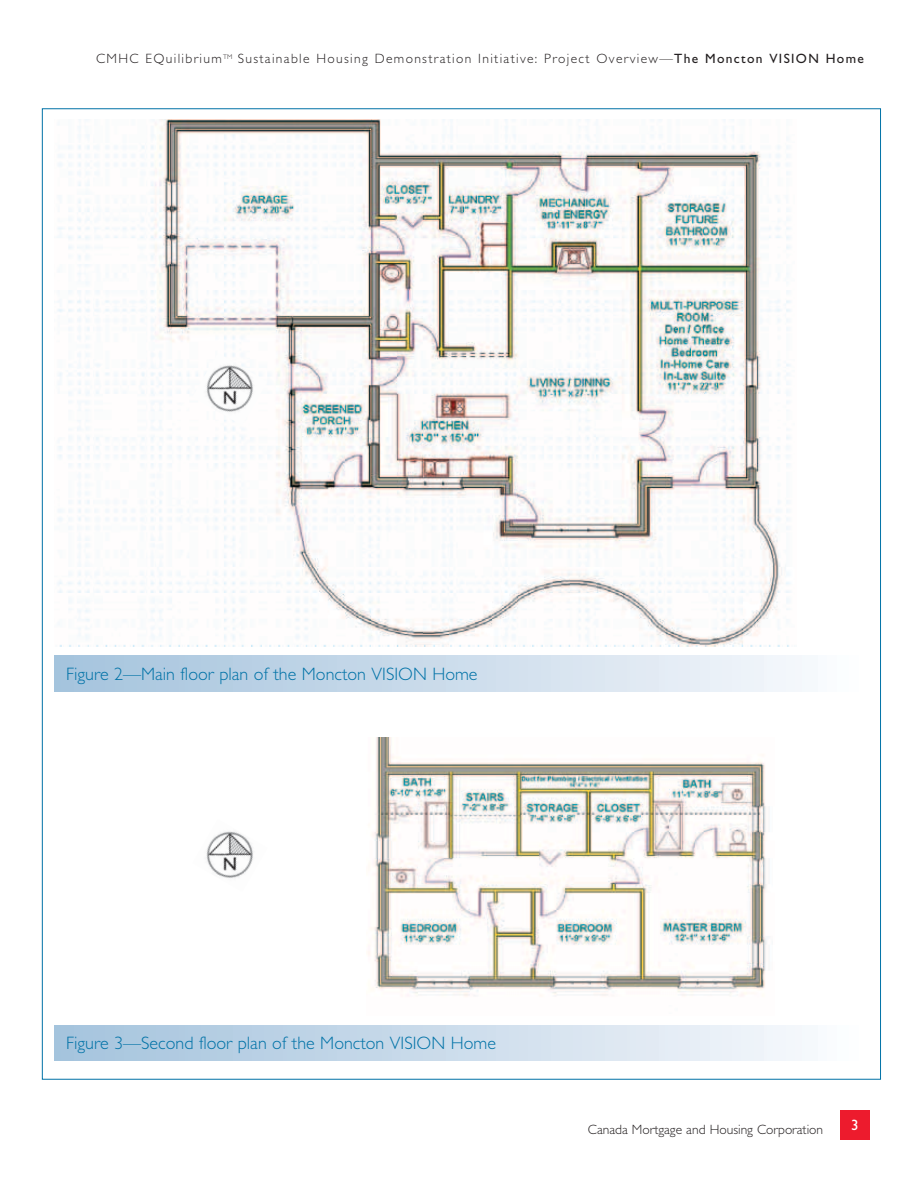
<style>
.page{position:relative;width:918px;height:1188px;background:#fff}
.page>*{position:absolute;margin:0;border:0;box-sizing:border-box;transform-origin:0 0}
.t1{font:300 18px "Gill Sans Std";color:#0072a7}
.t2{font:15px "Gill Sans Std";color:#fff}
.t3{font:300 13.5px "Gill Sans Std";letter-spacing:.1em;color:#231f20}
.t4{font:300 13.5px "Gill Sans Std";color:#231f20}
.s1{font-weight:400}
</style>
<div class="page">
<div style="left:840px;top:1111px;width:29px;height:29px;background:#ed1b2d"></div>
<img style="left:57px;top:119px;width:734px;height:527px">
<div style="left:54px;top:656px;width:811px;height:35px;background:linear-gradient(to right,#a3c2dc,#fafbfd)"></div>
<img style="left:368px;top:737px;width:399px;height:260px">
<div style="left:54px;top:1025px;width:811px;height:35px;background:linear-gradient(to right,#a3c2dc,#fafbfd)"></div>
<img style="left:192px;top:353px;width:76px;height:73px">
<img style="left:206px;top:831px;width:47px;height:47px">
<p class="t3" style="left:96px;top:51px;width:769px">CMHC EQuilibrium<sup>TM</sup> Sustainable Housing Demonstration Initiative: Project Overview—<span class="s1">The Moncton VISION Home</span></p>
<h1 class="t1" style="left:66px;top:663px;width:413px">Figure 2—Main floor plan of the Moncton VISION Home</h1>
<h1 class="t1" style="left:66px;top:1033px;width:431px">Figure 3—Second floor plan of the Moncton VISION Home</h1>
<p class="t4" style="left:588px;top:1122px;width:237px">Canada Mortgage and Housing Corporation</p>
<p class="t2" style="left:851px;top:1117px;width:9px">3</p>
</div>
